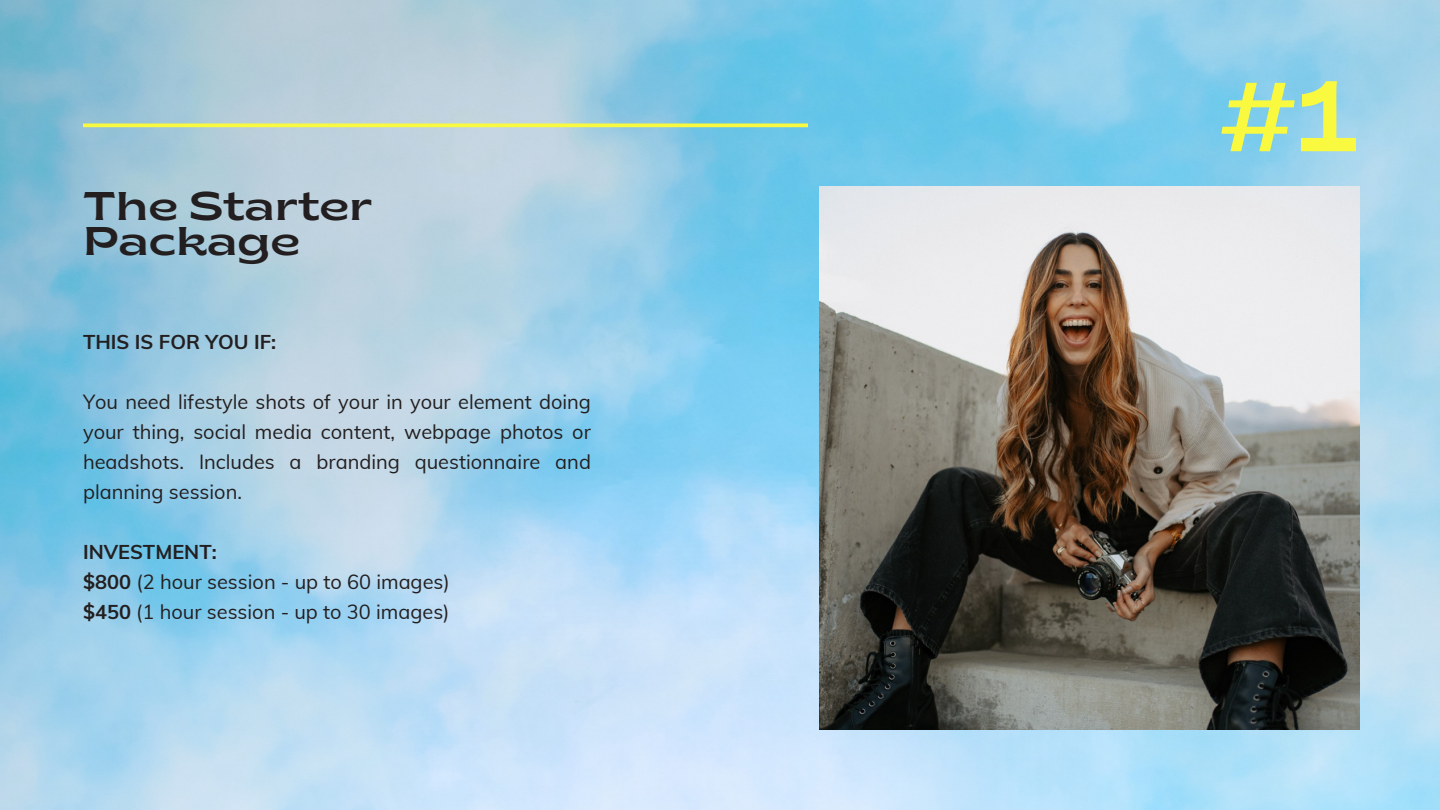
<style>
.page{position:relative;width:1440px;height:810px;background:#fff}
.page>*{position:absolute;margin:0;border:0;box-sizing:border-box;transform-origin:0 0}
.t1{font:semi-expanded 100px "Brice";color:#f9f940}
.t2{font:semi-expanded 40px/35.2px "Brice";color:#231f20}
.t3{font:20px/30px "Muli";color:#231f20;text-align:justify}
.t4{font:700 20px "Muli";color:#231f20}
.s1{font-weight:700}
</style>
<div class="page">
<img style="left:0;top:0;width:1440px;height:810px">
<img style="left:820px;top:187px;width:539px;height:542px">
<svg style="left:83px;top:123px;width:725px;height:4px;background:#eef352"></svg>
<p class="t2" style="left:83px;top:192px;width:291px">The Starter<br>Package</p>
<p class="t4" style="left:83px;top:329px;width:195px">THIS IS FOR YOU IF:</p>
<p class="t3" style="left:83px;top:386px;width:509px">You need lifestyle shots of your in your element doing your thing, social media content, webpage photos or headshots. Includes a branding questionnaire and planning session.</p>
<p class="t4" style="left:83px;top:539px;width:135px">INVESTMENT:</p>
<p class="t3" style="left:83px;top:566px;width:368px"><span class="s1">$800</span> (2 hour session - up to 60 images)</p>
<p class="t3" style="left:83px;top:596px;width:368px"><span class="s1">$450</span> (1 hour session - up to 30 images)</p>
<p class="t1" style="left:1218px;top:76px;width:142px">#1</p>
</div>
